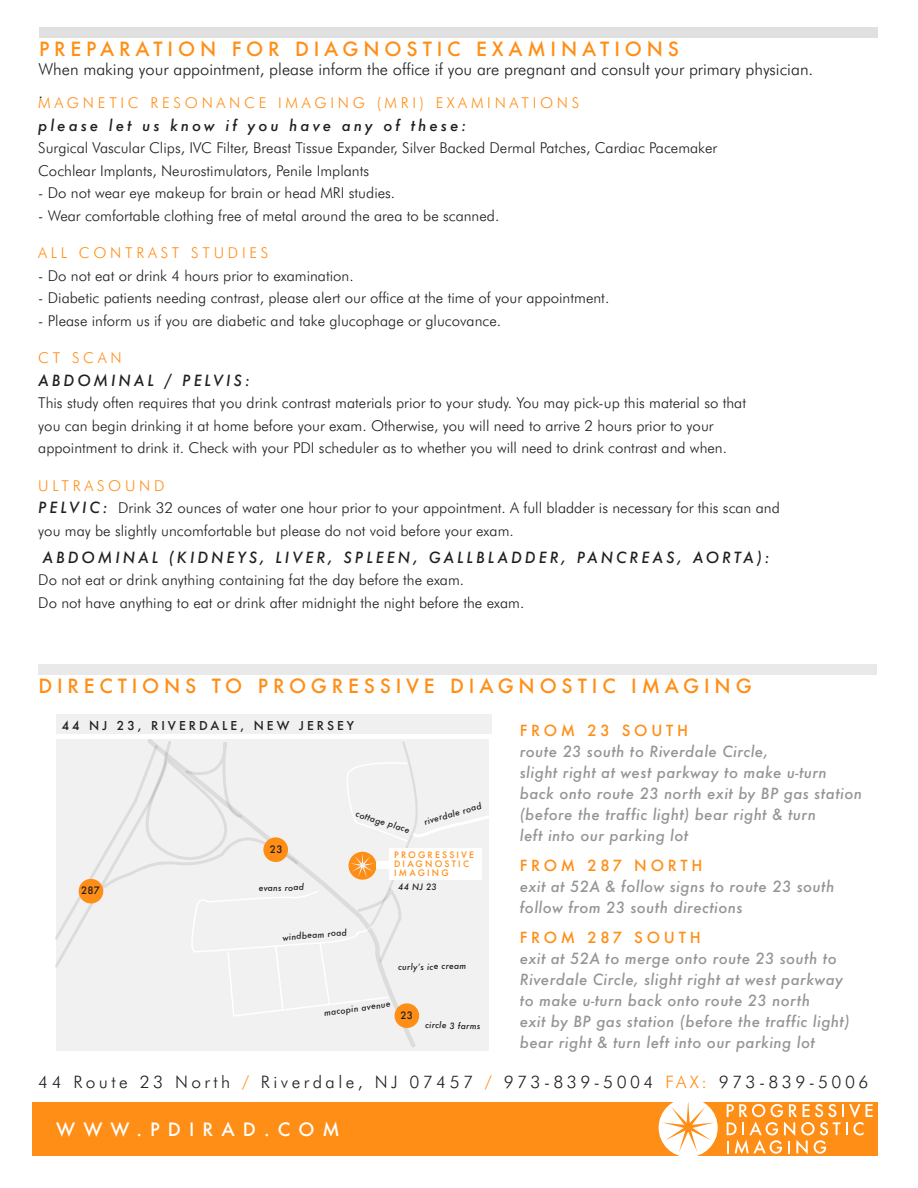
<style>
.page{position:relative;width:918px;height:1188px;background:#fff}
.page>*{position:absolute;margin:0;border:0;box-sizing:border-box;transform-origin:0 0}
.t1{font:500 19.2px "Futura";letter-spacing:.25em;color:#ff8e16}
.t2{font:500 18px "Futura";letter-spacing:.45em;color:#fff}
.t3{font:300 17.25px "Futura BT";letter-spacing:.2em;color:#231f20}
.t4{font:300 16.5px/22.5px "Futura BT";color:#231f20}
.t5{font:300 15px/22.5px "Futura BT";color:#231f20}
.t6{font:italic 500 15px/21px "Futura";letter-spacing:.025em;color:rgb(35 31 32/.48)}
.t7{font:italic 500 15px "Futura";letter-spacing:.2em;color:#231f20}
.t8{font:300 15px "Futura BT";letter-spacing:.25em;color:#ff8e16}
.t9{font:500 15px "Futura";letter-spacing:.25em;color:#ff8e16}
.t10{font:500 12px "Futura";letter-spacing:.25em;color:#231f20}
.t11{font:500 10.05px "Futura";letter-spacing:.025em;color:#231f20}
.t12{font:500 8.7px/8.7px "Futura";letter-spacing:.25em;color:#ff8e16}
.t13{font:italic 500 8.55px "Futura";color:#231f20}
.s1{color:#ff8e16}
.s2{font-family:"Futura";font-weight:500;font-style:italic}
</style>
<div class="page">
<div style="left:39px;top:27px;width:839px;height:10px;background:#e0e0e0"></div>
<div style="left:56px;top:715px;width:435px;height:19px;background:#f0f0f0"></div>
<div style="left:56px;top:739px;width:432px;height:312px;background:#f2f1f1"></div>
<svg style="left:55px;top:741px;width:434px;height:277px"></svg>
<svg style="left:148px;top:739px;width:268px;height:308px"></svg>
<div style="left:389px;top:848px;width:92px;height:32px;background:#fff"></div>
<div style="left:263px;top:837px;width:25px;height:25px;background:#ff8e16;border-radius:50%"></div>
<div style="left:395px;top:1003px;width:24px;height:25px;background:#ff8e16;border-radius:50%"></div>
<div style="left:376px;top:861px;width:15px;height:8px;background:#fff"></div>
<div style="left:38px;top:665px;width:839px;height:10px;background:#e9e9e9"></div>
<div style="left:32px;top:1102px;width:845px;height:54px;background:#ff8e16"></div>
<svg style="left:659px;top:1102px;width:59px;height:54px"></svg>
<svg style="left:727px;top:1104px;width:146px;height:50px"></svg>
<p class="t1" style="left:39px;top:35px;width:641px">PREPARATION FOR DIAGNOSTIC EXAMINATIONS</p>
<p class="t4" style="left:38px;top:58px;width:776px">When making your appointment, please inform the office if you are pregnant and consult your primary physician. .</p>
<p class="t8" style="left:38px;top:94px;width:543px">MAGNETIC RESONANCE IMAGING (MRI) EXAMINATIONS</p>
<p class="t7" style="left:38px;top:115px;width:429px">please let us know if you have any of these:</p>
<p class="t5" style="left:38px;top:137px;width:681px">Surgical Vascular Clips, IVC Filter, Breast Tissue Expander, Silver Backed Dermal Patches, Cardiac Pacemaker<br>Cochlear Implants, Neurostimulators, Penile Implants</p>
<p class="t5" style="left:38px;top:182px;width:359px">- Do not wear eye makeup for brain or head MRI studies.</p>
<p class="t5" style="left:38px;top:204px;width:463px">- Wear comfortable clothing free of metal around the area to be scanned.</p>
<p class="t8" style="left:38px;top:244px;width:232px">ALL CONTRAST STUDIES</p>
<p class="t5" style="left:38px;top:264px;width:317px">- Do not eat or drink 4 hours prior to examination.</p>
<p class="t5" style="left:38px;top:287px;width:573px">- Diabetic patients needing contrast, please alert our office at the time of your appointment.</p>
<p class="t5" style="left:38px;top:309px;width:464px">- Please inform us if you are diabetic and take glucophage or glucovance.</p>
<p class="t8" style="left:38px;top:349px;width:85px">CT SCAN</p>
<p class="t7" style="left:38px;top:370px;width:213px">ABDOMINAL / PELVIS:</p>
<p class="t5" style="left:38px;top:392px;width:709px">This study often requires that you drink contrast materials prior to your study. You may pick-up this material so that you can begin drinking it at home before your exam. Otherwise, you will need to arrive 2 hours prior to your appointment to drink it. Check with your PDI scheduler as to whether you will need to drink contrast and when.</p>
<p class="t5" style="left:38px;top:474px;width:743px"><span class="s1">ULTRASOUND<br></span><span class="s2">P E LV I C :</span> Drink 32 ounces of water one hour prior to your appointment. A full bladder is necessary for this scan and you may be slightly uncomfortable but please do not void before your exam.</p>
<p class="t7" style="left:43px;top:547px;width:728px">ABDOMINAL (KIDNEYS, LIVER, SPLEEN, GALLBLADDER, PANCREAS, AORTA):</p>
<p class="t5" style="left:38px;top:569px;width:488px">Do not eat or drink anything containing fat the day before the exam.<br>Do not have anything to eat or drink after midnight the night before the exam.</p>
<p class="t1" style="left:38px;top:673px;width:715px">DIRECTIONS TO PROGRESSIVE DIAGNOSTIC IMAGING</p>
<p class="t10" style="left:62px;top:717px;width:294px">44 NJ 23, RIVERDALE, NEW JERSEY</p>
<p class="t13" style="left:358px;top:808px;width:57px;rotate:17deg">cottage place</p>
<p class="t13" style="left:423px;top:816px;width:61px;rotate:-16deg">riverdale road</p>
<p class="t11" style="left:81px;top:884px;width:20px">287</p>
<p class="t11" style="left:270px;top:842px;width:14px">23</p>
<p class="t13" style="left:259px;top:882px;width:47px;rotate:-1deg">evans road</p>
<p class="t13" style="left:282px;top:932px;width:66px;rotate:-5deg">windbeam road</p>
<p class="t12" style="left:394px;top:851px;width:82px">PROGRESSIVE<br>DIAGNOSTIC<br>IMAGING</p>
<p class="t13" style="left:398px;top:881px;width:40px">44 NJ 23</p>
<p class="t13" style="left:398px;top:961px;width:70px;rotate:-1deg">curlyʼs ice cream</p>
<p class="t13" style="left:323px;top:1007px;width:68px;rotate:-8deg">macopin avenue</p>
<p class="t11" style="left:400px;top:1008px;width:14px">23</p>
<p class="t13" style="left:425px;top:1019px;width:57px;rotate:2deg">circle 3 farms</p>
<p class="t9" style="left:520px;top:720px;width:170px">FROM 23 SOUTH</p>
<p class="t6" style="left:520px;top:741px;width:344px">route 23 south to Riverdale Circle,<br>slight right at west parkway to make u-turn back onto route 23 north exit by BP gas station (before the traffic light) bear right &amp; turn<br>left into our parking lot</p>
<p class="t9" style="left:520px;top:855px;width:184px">FROM 287 NORTH</p>
<p class="t6" style="left:520px;top:876px;width:316px">exit at 52A &amp; follow signs to route 23 south follow from 23 south directions</p>
<p class="t9" style="left:520px;top:927px;width:182px">FROM 287 SOUTH</p>
<p class="t6" style="left:520px;top:947px;width:331px">exit at 52A to merge onto route 23 south to Riverdale Circle, slight right at west parkway to make u-turn back onto route 23 north<br>exit by BP gas station (before the traffic light) bear right &amp; turn left into our parking lot</p>
<p class="t3" style="left:38px;top:1072px;width:832px">44 Route 23 North <span class="s1">/</span> Riverdale, NJ 07457 <span class="s1">/</span> 973-839-5004 <span class="s1">FAX:</span> 973-839-5006</p>
<p class="t2" style="left:56px;top:1117px;width:285px">WWW.PDIRAD.COM</p>
</div>
